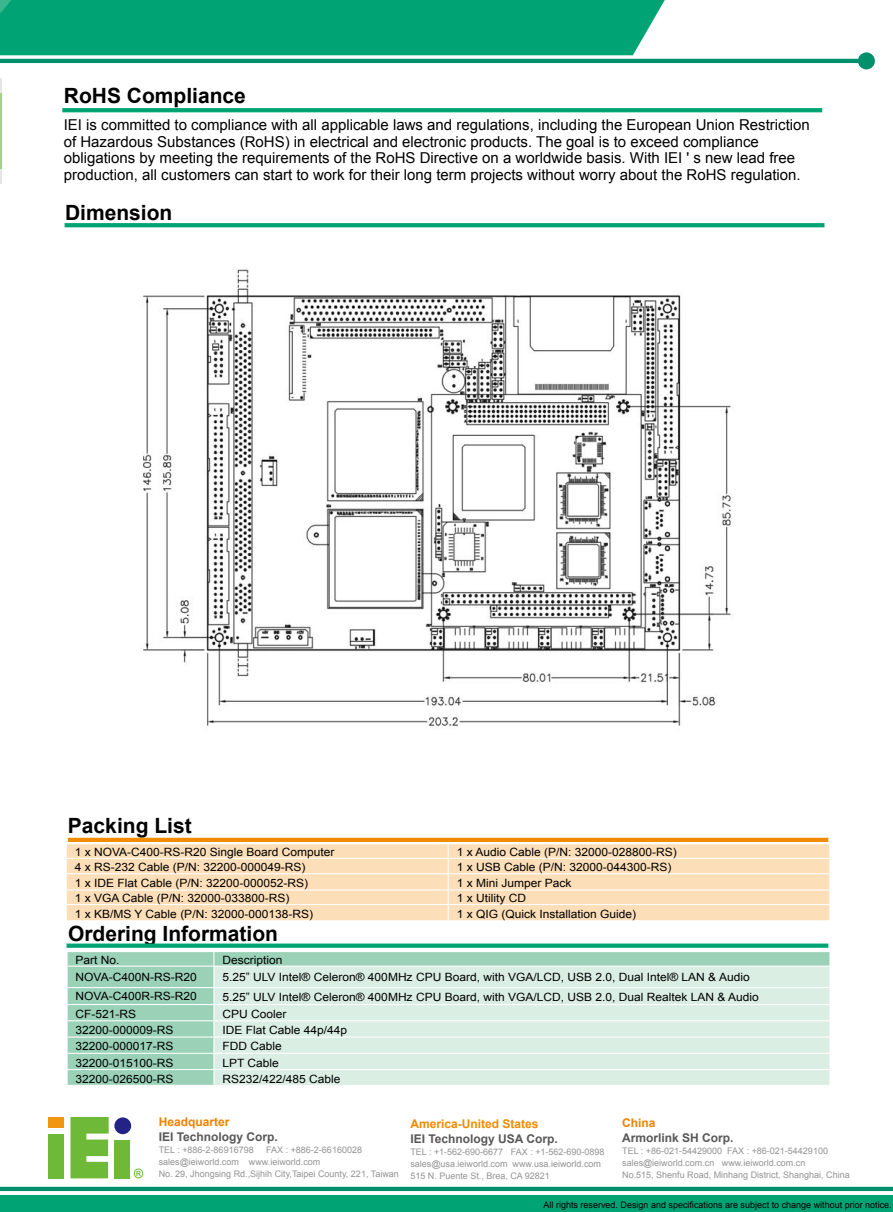
<style>
.page{position:relative;width:893px;height:1212px;background:#fff}
.page>*{position:absolute;margin:0;border:0;box-sizing:border-box;transform-origin:0 0}
.t1{font:700 21px "Arial";color:#000}
.t2{font:15px/16.5px "Arial";color:#000}
.t3{font:700 12px "Arial";color:#595757}
.t4{font:700 12px "Arial";color:#f18b00}
.t5{font:700 12px "Arial";color:#f08200}
.t6{font:11.4px "Arial";color:#000;scale:1.05 1}
.t7{font:9px/12px "Arial";color:#949495}
.t8{font:9px "Arial";color:#000}
</style>
<div class="page">
<svg style="left:0;top:0;width:672px;height:59px;background:#17ac80"></svg>
<div style="left:0;top:1195px;width:893px;height:17px;background:#00a474"></div>
<hr style="left:0;top:59px;width:866px;height:4px;background:#00906c">
<div style="left:858px;top:52px;width:17px;height:17px;background:#00906c;border-radius:50%"></div>
<hr style="left:0;top:78px;width:1px;height:106px;background:#e6e6e6">
<hr style="left:0;top:94px;width:1px;height:75px;background:#a5d087">
<hr style="left:0;top:1187px;width:893px;height:4px;background:#00906c">
<div style="left:48px;top:1134px;width:16px;height:44px;background:#6eb938"></div>
<div style="left:48px;top:1117px;width:16px;height:11px;background:#f0970f"></div>
<div style="left:115px;top:1140px;width:15px;height:38px;background:#6eb938"></div>
<svg style="left:70px;top:1117px;width:39px;height:61px;background:#82c253"></svg>
<div style="left:114px;top:1117px;width:17px;height:17px;background:#222287;border-radius:50%"></div>
<svg style="left:134px;top:1168px;width:9px;height:10px"></svg>
<div style="left:67px;top:943px;width:761px;height:5px;background:#00a474"></div>
<hr style="left:68px;top:838px;width:760px;height:4px;background:#f18b00">
<div style="left:67px;top:844px;width:762px;height:76px;background:#fcdeb8"></div>
<hr style="left:66px;top:858px;width:382px;height:1px;background:#fff">
<hr style="left:66px;top:873px;width:382px;height:1px;background:#fff">
<hr style="left:66px;top:889px;width:382px;height:1px;background:#fff">
<hr style="left:66px;top:904px;width:382px;height:1px;background:#fff">
<svg style="left:66px;top:844px;width:1px;height:76px"></svg>
<hr style="left:448px;top:858px;width:382px;height:1px;background:#fff">
<hr style="left:448px;top:873px;width:382px;height:1px;background:#fff">
<hr style="left:448px;top:889px;width:382px;height:1px;background:#fff">
<hr style="left:448px;top:904px;width:382px;height:1px;background:#fff">
<svg style="left:448px;top:844px;width:1px;height:76px"></svg>
<svg style="left:829px;top:844px;width:1px;height:76px"></svg>
<div style="left:68px;top:952px;width:761px;height:133px;background:#9ad1b7"></div>
<div style="left:214px;top:967px;width:615px;height:118px;background:#dbeee4"></div>
<hr style="left:214px;top:965px;width:616px;height:2px;background:#fff">
<hr style="left:214px;top:987px;width:616px;height:1px;background:#fff">
<hr style="left:214px;top:1004px;width:616px;height:1px;background:#fff">
<hr style="left:214px;top:1020px;width:616px;height:1px;background:#fff">
<hr style="left:214px;top:1036px;width:616px;height:1px;background:#fff">
<hr style="left:214px;top:1053px;width:616px;height:1px;background:#fff">
<hr style="left:214px;top:1069px;width:616px;height:1px;background:#fff">
<svg style="left:829px;top:952px;width:1px;height:133px"></svg>
<hr style="left:67px;top:965px;width:147px;height:2px;background:#fff">
<hr style="left:67px;top:987px;width:147px;height:1px;background:#fff">
<hr style="left:67px;top:1004px;width:147px;height:1px;background:#fff">
<hr style="left:67px;top:1020px;width:147px;height:1px;background:#fff">
<hr style="left:67px;top:1036px;width:147px;height:1px;background:#fff">
<hr style="left:67px;top:1053px;width:147px;height:1px;background:#fff">
<hr style="left:67px;top:1069px;width:147px;height:1px;background:#fff">
<svg style="left:67px;top:952px;width:1px;height:133px"></svg>
<svg style="left:213px;top:952px;width:1px;height:133px"></svg>
<svg style="left:62px;top:108px;width:760px;height:4px;background:#06a677"></svg>
<svg style="left:65px;top:223px;width:759px;height:4px;background:#06a677"></svg>
<img style="left:142px;top:269px;width:589px;height:458px">
<h1 class="t1" style="left:64px;top:82px;width:184px">RoHS Compliance</h1>
<p class="t2" style="left:64px;top:117px;width:748px">IEI is committed to compliance with all applicable laws and regulations, including the European Union Restriction of Hazardous Substances (RoHS) in electrical and electronic products. The goal is to exceed compliance obligations by meeting the requirements of the RoHS Directive on a worldwide basis. With IEI ' s new lead free production, all customers can start to work for their long term projects without worry about the RoHS regulation.</p>
<h1 class="t1" style="left:65px;top:198px;width:109px">Dimension</h1>
<h1 class="t1" style="left:68px;top:812px;width:125px">Packing List</h1>
<p class="t6" style="left:75px;top:845px;width:249px">1 x NOVA-C400-RS-R20 Single Board Computer</p>
<p class="t6" style="left:457px;top:845px;width:211px">1 x Audio Cable (P/N: 32000-028800-RS)</p>
<p class="t6" style="left:75px;top:860px;width:221px">4 x RS-232 Cable (P/N: 32200-000049-RS)</p>
<p class="t6" style="left:457px;top:860px;width:206px">1 x USB Cable (P/N: 32000-044300-RS)</p>
<p class="t6" style="left:75px;top:875px;width:224px">1 x IDE Flat Cable (P/N: 32200-000052-RS)</p>
<p class="t6" style="left:457px;top:875px;width:111px">1 x Mini Jumper Pack</p>
<p class="t6" style="left:75px;top:891px;width:206px">1 x VGA Cable (P/N: 32000-033800-RS)</p>
<p class="t6" style="left:457px;top:891px;width:68px">1 x Utility CD</p>
<p class="t6" style="left:75px;top:906px;width:228px">1 x KB/MS Y Cable (P/N: 32000-000138-RS)</p>
<p class="t6" style="left:457px;top:906px;width:172px">1 x QIG (Quick Installation Guide)</p>
<p class="t6" style="left:76px;top:952px;width:43px">Part No.</p>
<p class="t6" style="left:222px;top:952px;width:59px">Description</p>
<p class="t6" style="left:76px;top:970px;width:117px">NOVA-C400N-RS-R20</p>
<p class="t6" style="left:222px;top:970px;width:504px">5.25” ULV Intel® Celeron® 400MHz CPU Board, with VGA/LCD, USB 2.0, Dual Intel® LAN &amp; Audio</p>
<p class="t6" style="left:76px;top:989px;width:117px">NOVA-C400R-RS-R20</p>
<p class="t6" style="left:222px;top:990px;width:512px">5.25” ULV Intel® Celeron® 400MHz CPU Board, with VGA/LCD, USB 2.0, Dual Realtek LAN &amp; Audio</p>
<p class="t6" style="left:76px;top:1006px;width:59px">CF-521-RS</p>
<p class="t6" style="left:222px;top:1006px;width:62px">CPU Cooler</p>
<p class="t6" style="left:76px;top:1022px;width:95px">32200-000009-RS</p>
<p class="t6" style="left:222px;top:1022px;width:120px">IDE Flat Cable 44p/44p</p>
<p class="t6" style="left:76px;top:1039px;width:95px">32200-000017-RS</p>
<p class="t6" style="left:222px;top:1039px;width:58px">FDD Cable</p>
<p class="t6" style="left:76px;top:1055px;width:95px">32200-015100-RS</p>
<p class="t6" style="left:222px;top:1055px;width:55px">LPT Cable</p>
<p class="t6" style="left:76px;top:1071px;width:95px">32200-026500-RS</p>
<p class="t6" style="left:222px;top:1071px;width:114px">RS232/422/485 Cable</p>
<h1 class="t1" style="left:68px;top:919px;width:212px">Ordering Information</h1>
<p class="t5" style="left:159px;top:1114px;width:72px">Headquarter</p>
<p class="t3" style="left:159px;top:1129px;width:121px">IEI Technology Corp.</p>
<p class="t7" style="left:159px;top:1144px;width:96px">TEL : +886-2-86916798</p>
<p class="t7" style="left:159px;top:1144px;width:242px;text-indent:107px">FAX : +886-2-66160028 sales@ieiworld.com www.ieiworld.com<br>No. 29, Jhongsing Rd.,Sijhih City,Taipei County, 221, Taiwan</p>
<p class="t5" style="left:622px;top:1115px;width:35px">China</p>
<p class="t3" style="left:622px;top:1130px;width:113px">Armorlink SH Corp.</p>
<p class="t7" style="left:622px;top:1145px;width:229px">TEL : +86-021-54429000 FAX : +86-021-54429100 sales@ieiworld.com.cn www.ieiworld.com.cn<br>No.515, Shenfu Road, Minhang District, Shanghai, China</p>
<p class="t8" style="left:544px;top:1199px;width:350px">All rights reserved. Design and specifications are subject to change without prior notice.</p>
<p class="t4" style="left:410px;top:1115px;width:130px">America-United States</p>
<p class="t3" style="left:410px;top:1130px;width:149px">IEI Technology USA Corp.</p>
<p class="t7" style="left:410px;top:1145px;width:196px">TEL : +1-562-690-6677 FAX : +1-562-690-0898 sales@usa.ieiworld.com www.usa.ieiworld.com<br>515 N. Puente St., Brea, CA 92821</p>
</div>
